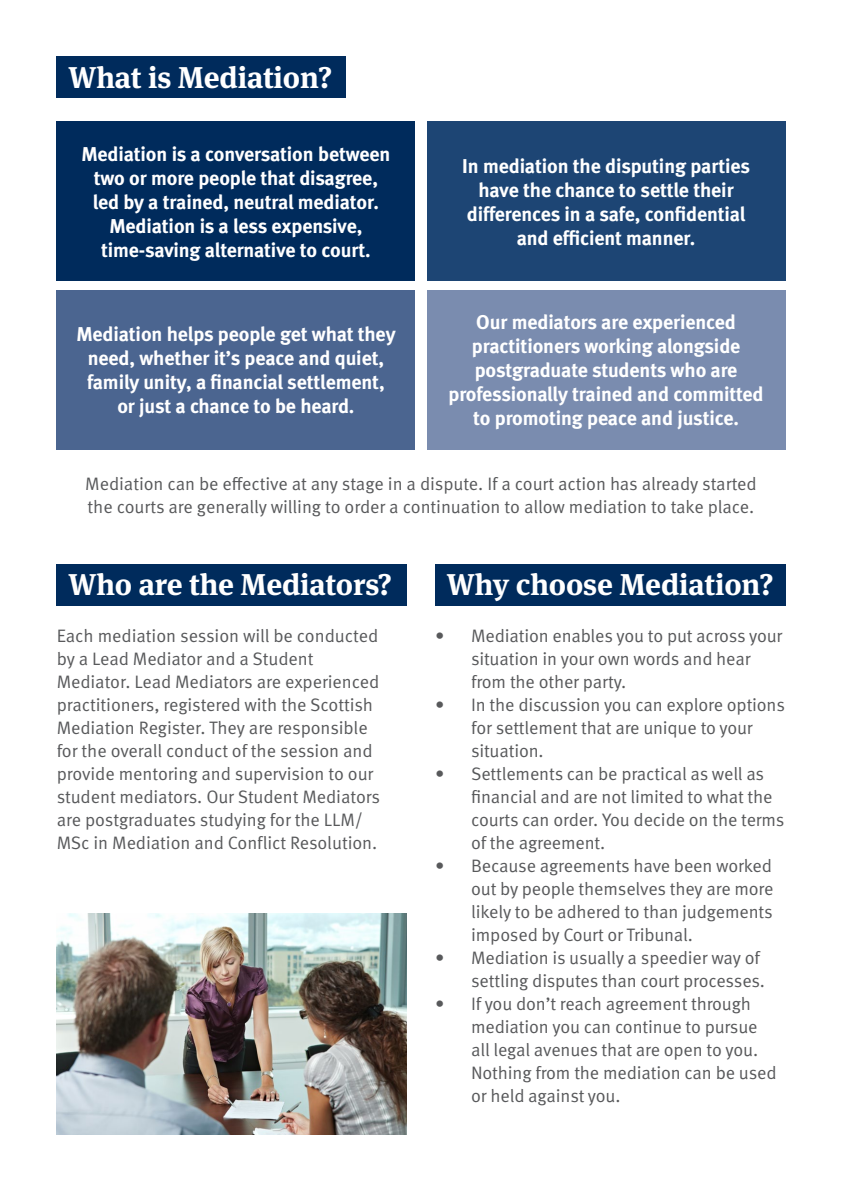
<style>
.page{position:relative;width:842px;height:1191px;background:#fff}
.page>*{position:absolute;margin:0;border:0;box-sizing:border-box;transform-origin:0 0}
.Bold_headings{font:700 30px "Meta Serif OT";letter-spacing:-.005em;color:#fff}
.Body{font:20px/24px "Meta Bold LF";letter-spacing:-.005em;color:#fff;text-align:center}
.Body-2{font:18px/23px "Meta OT Norm";letter-spacing:-.01em;color:#58595b}
</style>
<div class="page">
<div style="left:435px;top:564px;width:350px;height:41px;background:#002b5c"></div>
<div style="left:57px;top:564px;width:350px;height:41px;background:#002b5c"></div>
<div style="left:57px;top:57px;width:289px;height:41px;background:#002b5c"></div>
<img style="left:57px;top:913px;width:350px;height:221px">
<div style="left:57px;top:121px;width:358px;height:160px;background:#002b5c"></div>
<div style="left:427px;top:121px;width:358px;height:160px;background:#1d4574"></div>
<div style="left:57px;top:290px;width:358px;height:159px;background:#4b6590"></div>
<div style="left:427px;top:290px;width:358px;height:159px;background:#7a8caf"></div>
<p class="Bold_headings" style="left:68px;top:59px;width:265px">What is Mediation?</p>
<p class="Body" style="left:81px;top:142px;width:311px">Mediation is a conversation between two or more people that disagree, led by a trained, neutral mediator.<br>Mediation is a less expensive, time-saving alternative to court.</p>
<p class="Body" style="left:462px;top:154px;width:289px">In mediation the disputing parties have the chance to settle their differences in a safe, confidential and efficient manner.</p>
<p class="Body" style="left:76px;top:322px;width:321px">Mediation helps people get what they need, whether it’s peace and quiet, family unity, a financial settlement, or just a chance to be heard.</p>
<p class="Body" style="left:449px;top:310px;width:316px">Our mediators are experienced practitioners working alongside postgraduate students who are professionally trained and committed to promoting peace and justice.</p>
<p class="Body-2" style="left:85px;top:473px;width:673px">Mediation can be effective at any stage in a dispute. If a court action has already started the courts are generally willing to order a continuation to allow mediation to take place.</p>
<p class="Bold_headings" style="left:68px;top:566px;width:325px">Who are the Mediators?</p>
<p class="Body-2" style="left:57px;top:624px;width:325px">Each mediation session will be conducted by a Lead Mediator and a Student Mediator. Lead Mediators are experienced practitioners, registered with the Scottish Mediation Register. They are responsible for the overall conduct of the session and provide mentoring and supervision to our student mediators. Our Student Mediators are postgraduates studying for the LLM/ MSc in Mediation and Conflict Resolution.</p>
<p class="Bold_headings" style="left:446px;top:566px;width:328px">Why choose Mediation?</p>
<p class="Body-2" style="left:471px;top:624px;width:313px;text-indent:-36px">• Mediation enables you to put across your situation in your own words and hear from the other party.</p>
<p class="Body-2" style="left:471px;top:693px;width:315px;text-indent:-36px">• In the discussion you can explore options for settlement that are unique to your situation.</p>
<p class="Body-2" style="left:471px;top:762px;width:315px;text-indent:-36px">• Settlements can be practical as well as financial and are not limited to what the courts can order. You decide on the terms of the agreement.</p>
<p class="Body-2" style="left:471px;top:854px;width:304px;text-align:justify;text-indent:-36px">• Because agreements have been worked out by people themselves they are more likely to be adhered to than judgements imposed by Court or Tribunal.</p>
<p class="Body-2" style="left:435px;top:946px;width:331px;text-align:right">• Mediation is usually a speedier way of settling disputes than court processes.</p>
<p class="Body-2" style="left:471px;top:992px;width:307px;text-indent:-36px">• If you don’t reach agreement through mediation you can continue to pursue all legal avenues that are open to you.<br>Nothing from the mediation can be used or held against you.</p>
</div>
